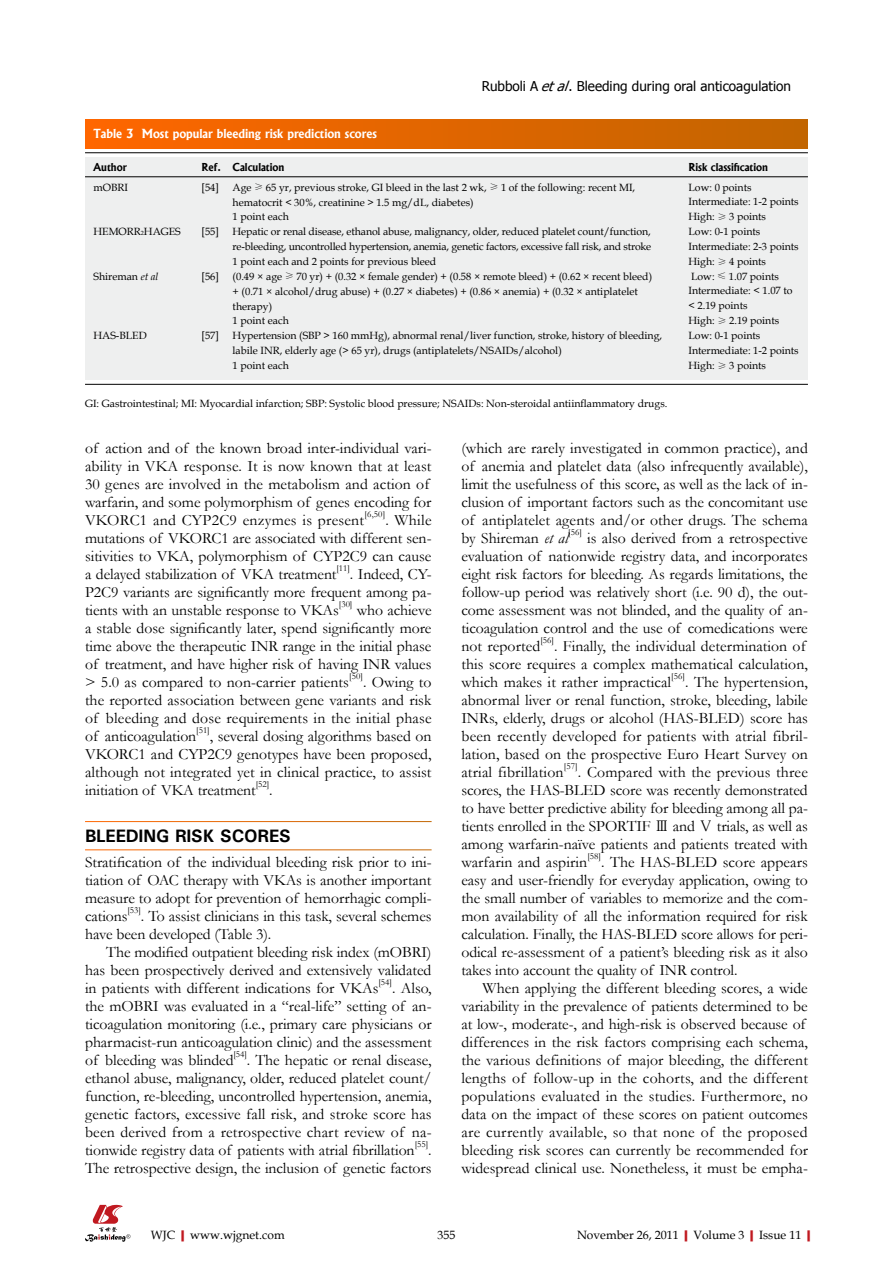
<style>
.page{position:relative;width:893px;height:1263px;background:#fff}
.page>*{position:absolute;margin:0;border:0;box-sizing:border-box;transform-origin:0 0}
.t1{font:700 18px "Univers";letter-spacing:-.01em;color:#000}
.t2{font:15.75px/18px "Garamond";color:#000;text-align:justify}
.t3{font:13.5px "Tahoma";color:#000}
.t4{font:12px "Book Antiqua";color:#000}
.t5{font:700 12px "Albertus";color:#fff}
.t6{font:10.5px/15px "Book Antiqua";color:#000}
.t7{font:700 10.5px "Albertus";color:#000}
.t8{font:9.15px "Garamond";color:#000}
.s1{font-style:italic}
.s2{font-family:"Sim Sun";font-size:9px}
.s3{font-size:6.15px}
.s4{font-family:"Koz Min Pro";font-size:14.25px}
.s5{font-weight:700;color:#c01920}
</style>
<div class="page">
<svg style="left:85px;top:1205px;width:45px;height:37px"></svg>
<div style="left:85px;top:119px;width:723px;height:29px;background:linear-gradient(to right,#f60,#c16500)"></div>
<div style="left:85px;top:157px;width:723px;height:222px;background:#eeefef"></div>
<hr style="left:85px;top:152px;width:723px;height:1px;background:#000">
<hr style="left:85px;top:177px;width:723px;height:1px;background:#000">
<hr style="left:85px;top:384px;width:723px;height:1px;background:#000">
<p class="t3" style="left:482px;top:77px;width:311px">Rubboli A <span class="s1">etal</span>. Bleeding during oral anticoagulation</p>
<p class="t5" style="left:94px;top:126px;width:285px">Table 3 Most popular bleeding risk prediction scores</p>
<p class="t7" style="left:94px;top:161px;width:35px">Author</p>
<p class="t7" style="left:202px;top:161px;width:84px">Ref. Calculation</p>
<p class="t7" style="left:688px;top:161px;width:81px">Risk classification</p>
<p class="t6" style="left:94px;top:179px;width:36px">mOBRI</p>
<p class="t6" style="left:202px;top:179px;width:19px">[54]</p>
<p class="t6" style="left:233px;top:179px;width:404px">Age <span class="s2">≥</span> 65 yr, previous stroke, GI bleed in the last 2 wk, <span class="s2">≥</span> 1 of the following: recent MI, hematocrit &lt; 30%, creatinine &gt; 1.5 mg/dL, diabetes)</p>
<p class="t6" style="left:688px;top:179px;width:112px">Low: 0 points<br>Intermediate: 1-2 points</p>
<p class="t6" style="left:233px;top:209px;width:58px">1 point each</p>
<p class="t6" style="left:688px;top:209px;width:79px">High: <span class="s2">≥</span> 3 points</p>
<p class="t6" style="left:94px;top:224px;width:89px">HEMORR<span class="s3">2</span>HAGES</p>
<p class="t6" style="left:202px;top:224px;width:19px">[55]</p>
<p class="t6" style="left:233px;top:224px;width:420px">Hepatic or renal disease, ethanol abuse, malignancy, older, reduced platelet count/function, re-bleeding, uncontrolled hypertension, anemia, genetic factors, excessive fall risk, and stroke</p>
<p class="t6" style="left:688px;top:224px;width:112px">Low: 0-1 points<br>Intermediate: 2-3 points</p>
<p class="t6" style="left:233px;top:254px;width:205px">1 point each and 2 points for previous bleed</p>
<p class="t6" style="left:688px;top:254px;width:79px">High: <span class="s2">≥</span> 4 points</p>
<p class="t6" style="left:94px;top:268px;width:66px">Shireman <span class="s1">et al</span></p>
<p class="t6" style="left:202px;top:268px;width:19px">[56]</p>
<p class="t6" style="left:233px;top:268px;width:421px">(0.49 × age <span class="s2">≥</span> 70 yr) + (0.32 × female gender) + (0.58 × remote bleed) + (0.62 × recent bleed) + (0.71 × alcohol/drug abuse) + (0.27 × diabetes) + (0.86 × anemia) + (0.32 × antiplatelet therapy)</p>
<p class="t6" style="left:688px;top:268px;width:106px">Low: <span class="s2">≤</span> 1.07 points<br>Intermediate: &lt; 1.07 to &lt; 2.19 points</p>
<p class="t6" style="left:233px;top:313px;width:58px">1 point each</p>
<p class="t6" style="left:688px;top:313px;width:92px">High: <span class="s2">≥</span> 2.19 points</p>
<p class="t6" style="left:94px;top:328px;width:55px">HAS-BLED</p>
<p class="t6" style="left:202px;top:328px;width:19px">[57]</p>
<p class="t6" style="left:233px;top:328px;width:431px">Hypertension (SBP &gt; 160 mmHg), abnormal renal/liver function, stroke, history of bleeding, labile INR, elderly age (&gt; 65 yr), drugs (antiplatelets/NSAIDs/alcohol)</p>
<p class="t6" style="left:688px;top:328px;width:112px">Low: 0-1 points<br>Intermediate: 1-2 points</p>
<p class="t6" style="left:233px;top:358px;width:58px">1 point each</p>
<p class="t6" style="left:688px;top:358px;width:79px">High: <span class="s2">≥</span> 3 points</p>
<p class="t6" style="left:85px;top:395px;width:584px">GI: Gastrointestinal; MI: Myocardial infarction; SBP: Systolic blood pressure; NSAIDs: Non-steroidal antiinflammatory drugs.</p>
<p class="t2" style="left:85px;top:438px;width:348px;text-align:left">of action and of the known broad inter-individual vari&shy;ability in VKA response. It is now known that at least 30 genes are involved in the metabolism and action of warfarin, and some polymorphism of genes encoding for VKORC1 and CYP2C9 enzymes is present</p>
<p class="t8" style="left:365px;top:508px;width:22px">[6,50]</p>
<p class="t2" style="left:85px;top:510px;width:348px;text-indent:300px">. While mutations of VKORC1 are associated with different sen&shy;sitivities to VKA, polymorphism of CYP2C9 can cause a delayed stabilization of VKA treatment</p>
<p class="t8" style="left:337px;top:562px;width:15px">[11]</p>
<p class="t2" style="left:85px;top:564px;width:348px;text-indent:265px">. Indeed, CY-P2C9 variants are significantly more frequent among pa&shy;tients with an unstable response to VKAs</p>
<p class="t8" style="left:339px;top:598px;width:15px">[30]</p>
<p class="t2" style="left:85px;top:600px;width:348px;text-indent:272px">who achieve a stable dose significantly later, spend significantly more time above the therapeutic INR range in the initial phase of treatment, and have higher risk of having INR values &gt; 5.0 as compared to non-carrier patients</p>
<p class="t8" style="left:349px;top:670px;width:15px">[50]</p>
<p class="t2" style="left:85px;top:672px;width:348px;text-indent:278px">. Owing to the reported association between gene variants and risk of bleeding and dose requirements in the initial phase of anticoagulation</p>
<p class="t8" style="left:196px;top:724px;width:15px">[51]</p>
<p class="t2" style="left:85px;top:726px;width:348px;text-indent:125px">, several dosing algorithms based on VKORC1 and CYP2C9 genotypes have been proposed, although not integrated yet in clinical practice, to assist initiation of VKA treatment</p>
<p class="t8" style="left:256px;top:778px;width:15px">[52]</p>
<p class="t2" style="left:269px;top:780px;width:5px">.</p>
<p class="t1" style="left:85px;top:824px;width:207px">BLEEDING RISK SCORES</p>
<p class="t2" style="left:85px;top:852px;width:348px">Stratification of the individual bleeding risk prior to ini&shy;tiation of OAC therapy with VKAs is another important measure to adopt for prevention of hemorrhagic compli&shy;cations</p>
<p class="t8" style="left:127px;top:904px;width:15px">[53]</p>
<p class="t2" style="left:85px;top:906px;width:348px;text-indent:56px">. To assist clinicians in this task, several schemes have been developed (Table 3).</p>
<p class="t2" style="left:85px;top:942px;width:348px;text-indent:21px">The modified outpatient bleeding risk index (mOBRI) has been prospectively derived and extensively validated in patients with different indications for VKAs</p>
<p class="t8" style="left:378px;top:976px;width:15px">[54]</p>
<p class="t2" style="left:85px;top:978px;width:348px;text-indent:307px">. Also, the mOBRI was evaluated in a “real-life” setting of an&shy;ticoagulation monitoring (i.e., primary care physicians or pharmacist-run anticoagulation clinic) and the assessment of bleeding was blinded</p>
<p class="t8" style="left:234px;top:1048px;width:15px">[54]</p>
<p class="t2" style="left:85px;top:1050px;width:348px;text-indent:162px">. The hepatic or renal disease, ethanol abuse, malignancy, older, reduced platelet count/ function, re-bleeding, uncontrolled hypertension, anemia, genetic factors, excessive fall risk, and stroke score has been derived from a retrospective chart review of na&shy;tionwide registry data of patients with atrial fibrillation</p>
<p class="t8" style="left:415px;top:1138px;width:15px">[55]</p>
<p class="t2" style="left:85px;top:1140px;width:348px;text-align:right">.<br>The retrospective design, the inclusion of genetic factors</p>
<p class="t2" style="left:461px;top:438px;width:348px">(which are rarely investigated in common practice), and of anemia and platelet data (also infrequently available), limit the usefulness of this score, as well as the lack of in&shy;clusion of important factors such as the concomitant use of antiplatelet agents and/or other drugs. The schema by Shireman <span class="s1">et al</span></p>
<p class="t8" style="left:568px;top:526px;width:15px">[56]</p>
<p class="t2" style="left:461px;top:528px;width:348px;text-indent:126px">is also derived from a retrospective evaluation of nationwide registry data, and incorporates eight risk factors for bleeding. As regards limitations, the follow-up period was relatively short (i.e. 90 d), the out&shy;come assessment was not blinded, and the quality of an&shy;ticoagulation control and the use of comedications were not reported</p>
<p class="t8" style="left:540px;top:634px;width:15px">[56]</p>
<p class="t2" style="left:461px;top:636px;width:348px;text-align:left;text-indent:93px">. Finally, the individual determination of this score requires a complex mathematical calculation, which makes it rather impractical</p>
<p class="t8" style="left:671px;top:670px;width:15px">[56]</p>
<p class="t2" style="left:461px;top:672px;width:348px;text-indent:224px">. The hypertension, abnormal liver or renal function, stroke, bleeding, labile INRs, elderly, drugs or alcohol (HAS-BLED) score has been recently developed for patients with atrial fibril&shy;lation, based on the prospective Euro Heart Survey on atrial fibrillation</p>
<p class="t8" style="left:564px;top:760px;width:15px">[57]</p>
<p class="t2" style="left:461px;top:762px;width:348px;text-indent:117px">. Compared with the previous three scores, the HAS-BLED score was recently demonstrated to have better predictive ability for bleeding among all pa&shy;tients enrolled in the SPORTIF <span class="s4">Ⅲ</span> and <span class="s4">Ⅴ</span> trials, as well as among warfarin-naïve patients and patients treated with warfarin and aspirin</p>
<p class="t8" style="left:587px;top:850px;width:15px">[58]</p>
<p class="t2" style="left:461px;top:852px;width:348px;text-indent:140px">. The HAS-BLED score appears easy and user-friendly for everyday application, owing to the small number of variables to memorize and the com&shy;mon availability of all the information required for risk calculation. Finally, the HAS-BLED score allows for peri&shy;odical re-assessment of a patient’s bleeding risk as it also takes into account the quality of INR control.</p>
<p class="t2" style="left:461px;top:978px;width:348px;text-align:left;text-indent:21px">When applying the different bleeding scores, a wide variability in the prevalence of patients determined to be at low-, moderate-, and high-risk is observed because of differences in the risk factors comprising each schema, the various definitions of major bleeding, the different lengths of follow-up in the cohorts, and the different populations evaluated in the studies. Furthermore, no data on the impact of these scores on patient outcomes are currently available, so that none of the proposed bleeding risk scores can currently be recommended for widespread clinical use. Nonetheless, it must be empha-</p>
<p class="t4" style="left:151px;top:1226px;width:135px">WJC<span class="s5">|</span>www.wjgnet.com</p>
<p class="t4" style="left:437px;top:1226px;width:19px">355</p>
<p class="t4" style="left:577px;top:1226px;width:240px">November 26, 2011<span class="s5">|</span>Volume 3<span class="s5">|</span>Issue 11<span class="s5">|</span></p>
</div>
